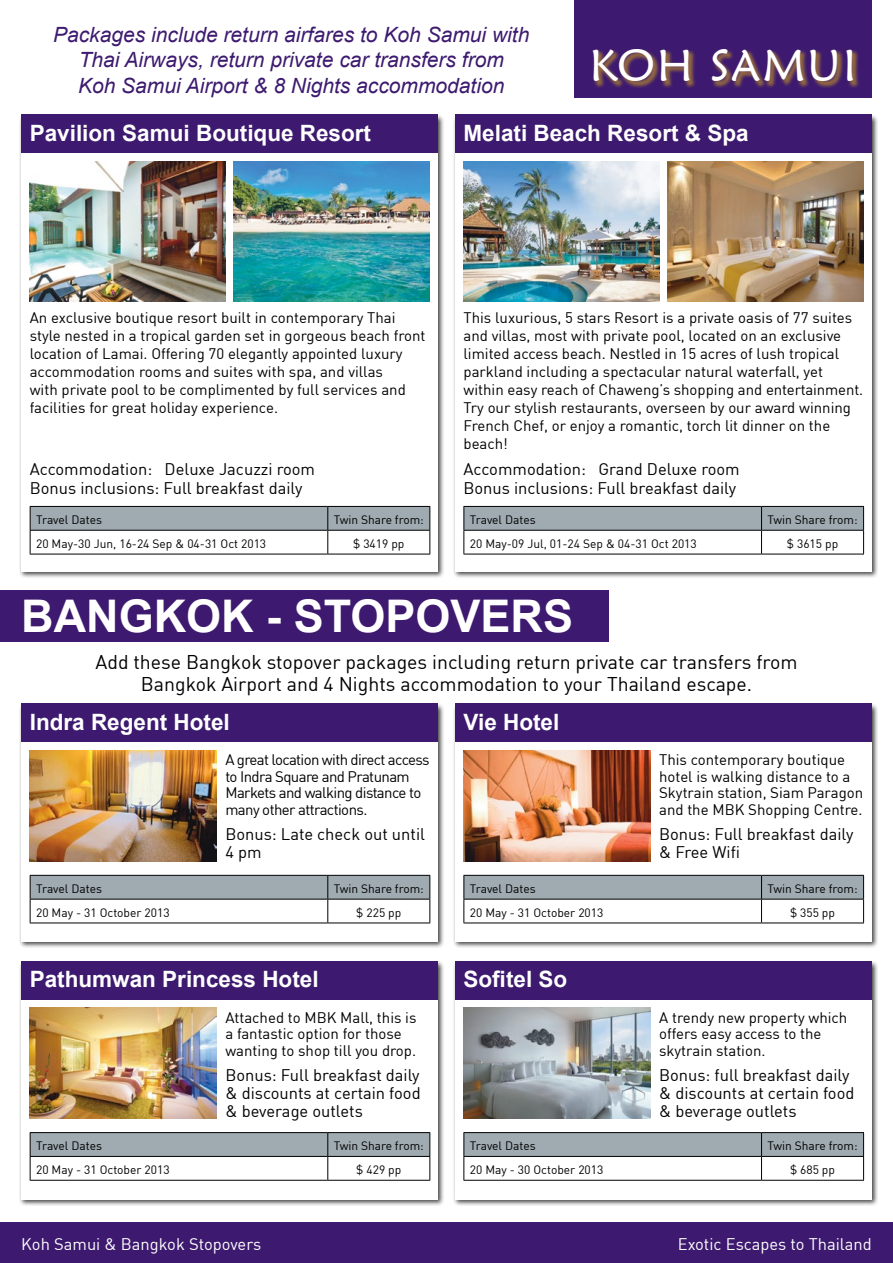
<style>
.page{position:relative;width:893px;height:1263px;background:#fff}
.page>*{position:absolute;margin:0;border:0;box-sizing:border-box;transform-origin:0 0}
.t1{font:700 45px "Arial";color:#fff}
.t2{font:44.55px "Maiandra GD";letter-spacing:.05em;color:#fff}
.t3{font:700 22.5px "Arial";color:#fff}
.t4{font:italic 21px/25.5px "Arial";color:#3d1a6f;text-align:center}
.t5{font:19.5px/22.5px "DIN";color:#000;text-align:center}
.t6{font:16.5px/18px "DIN";color:#000}
.t7{font:16.5px "DIN";color:#fff}
.t8{font:15px/18px "DIN";color:#000}
.t9{font:15px/16.5px "DIN";letter-spacing:-.04em;color:#000}
.t10{font:12px "DIN";color:#000}
</style>
<div class="page">
<div style="left:0;top:1222px;width:893px;height:41px;background:#3d1a6f"></div>
<div style="left:19px;top:704px;width:425px;height:244px;background:#000;opacity:.73"></div>
<div style="left:21px;top:706px;width:417px;height:236px;background:#fff"></div>
<div style="left:21px;top:704px;width:417px;height:38px;background:#3d1a6f"></div>
<img style="left:30px;top:750px;width:187px;height:111px">
<svg style="left:30px;top:875px;width:400px;height:47px"></svg>
<hr style="left:30px;top:922px;width:298px;height:1px;background:#000">
<hr style="left:328px;top:922px;width:102px;height:1px;background:#000">
<div style="left:19px;top:115px;width:425px;height:463px;background:#000;opacity:.73"></div>
<div style="left:21px;top:117px;width:417px;height:455px;background:#fff"></div>
<div style="left:21px;top:115px;width:417px;height:38px;background:#3d1a6f"></div>
<img style="left:234px;top:162px;width:195px;height:140px">
<img style="left:30px;top:162px;width:195px;height:140px">
<svg style="left:30px;top:506px;width:400px;height:48px"></svg>
<hr style="left:30px;top:554px;width:298px;height:1px;background:#000">
<hr style="left:328px;top:554px;width:102px;height:1px;background:#000">
<div style="left:453px;top:115px;width:425px;height:463px;background:#000;opacity:.73"></div>
<div style="left:455px;top:117px;width:417px;height:455px;background:#fff"></div>
<div style="left:455px;top:115px;width:417px;height:38px;background:#3d1a6f"></div>
<img style="left:668px;top:162px;width:195px;height:140px">
<img style="left:463px;top:162px;width:196px;height:140px">
<svg style="left:463px;top:506px;width:401px;height:48px"></svg>
<hr style="left:463px;top:554px;width:298px;height:1px;background:#000">
<hr style="left:761px;top:554px;width:103px;height:1px;background:#000">
<div style="left:0;top:590px;width:608px;height:51px;background:#3d1a6f"></div>
<div style="left:453px;top:704px;width:425px;height:244px;background:#000;opacity:.73"></div>
<div style="left:455px;top:706px;width:417px;height:236px;background:#fff"></div>
<div style="left:455px;top:704px;width:417px;height:38px;background:#3d1a6f"></div>
<img style="left:463px;top:750px;width:188px;height:111px">
<svg style="left:463px;top:875px;width:401px;height:47px"></svg>
<hr style="left:463px;top:922px;width:298px;height:1px;background:#000">
<hr style="left:761px;top:922px;width:103px;height:1px;background:#000">
<div style="left:19px;top:961px;width:425px;height:245px;background:#000;opacity:.73"></div>
<div style="left:21px;top:963px;width:417px;height:236px;background:#fff"></div>
<div style="left:21px;top:961px;width:417px;height:38px;background:#3d1a6f"></div>
<img style="left:30px;top:1008px;width:187px;height:110px">
<svg style="left:30px;top:1132px;width:400px;height:48px"></svg>
<hr style="left:30px;top:1180px;width:298px;height:1px;background:#000">
<hr style="left:328px;top:1180px;width:102px;height:1px;background:#000">
<div style="left:453px;top:961px;width:425px;height:245px;background:#000;opacity:.73"></div>
<div style="left:455px;top:963px;width:417px;height:236px;background:#fff"></div>
<div style="left:455px;top:961px;width:417px;height:38px;background:#3d1a6f"></div>
<img style="left:463px;top:1008px;width:188px;height:110px">
<svg style="left:463px;top:1132px;width:401px;height:48px"></svg>
<hr style="left:463px;top:1180px;width:298px;height:1px;background:#000">
<hr style="left:761px;top:1180px;width:103px;height:1px;background:#000">
<div style="left:574px;top:0;width:298px;height:98px;background:#3d1a6f"></div>
<div style="left:592px;top:49px;width:268px;height:39px;background:#ffcb05;opacity:.44"></div>
<h3 class="t4" style="left:53px;top:22px;width:478px">Packages include return airfares to Koh Samui with<br>Thai Airways, return private car transfers from<br>Koh Samui Airport &amp; 8 Nights accommodation</h3>
<h2 class="t2" style="left:590px;top:38px;width:268px">KOH SAMUI</h2>
<h3 class="t3" style="left:30px;top:118px;width:343px">Pavilion Samui Boutique Resort</h3>
<h3 class="t3" style="left:463px;top:118px;width:287px">Melati Beach Resort &amp; Spa</h3>
<p class="t8" style="left:30px;top:308px;width:397px">An exclusive boutique resort built in contemporary Thai style nested in a tropical garden set in gorgeous beach front location of Lamai. Offering 70 elegantly appointed luxury accommodation rooms and suites with spa, and villas<br>with private pool to be complimented by full services and facilities for great holiday experience.</p>
<p class="t6" style="left:30px;top:459px;width:287px;line-height:19.5px">Accommodation: Deluxe Jacuzzi room<br>Bonus inclusions: Full breakfast daily</p>
<p class="t10" style="left:36px;top:512px;width:67px">Travel Dates</p>
<p class="t10" style="left:334px;top:512px;width:92px">Twin Share from:</p>
<p class="t10" style="left:36px;top:536px;width:232px">20 May-30 Jun, 16-24 Sep &amp; 04-31 Oct 2013</p>
<p class="t10" style="left:353px;top:536px;width:53px">$ 3419 pp</p>
<p class="t8" style="left:463px;top:308px;width:401px">This luxurious, 5 stars Resort is a private oasis of 77 suites and villas, most with private pool, located on an exclusive limited access beach. Nestled in 15 acres of lush tropical parkland including a spectacular natural waterfall, yet within easy reach of Chaweng’s shopping and entertainment.<br>Try our stylish restaurants, overseen by our award winning French Chef, or enjoy a romantic, torch lit dinner on the beach!</p>
<p class="t6" style="left:463px;top:459px;width:278px;line-height:19.5px">Accommodation: Grand Deluxe room<br>Bonus inclusions: Full breakfast daily</p>
<p class="t10" style="left:470px;top:512px;width:67px">Travel Dates</p>
<p class="t10" style="left:767px;top:512px;width:92px">Twin Share from:</p>
<p class="t10" style="left:470px;top:536px;width:228px">20 May-09 Jul, 01-24 Sep &amp; 04-31 Oct 2013</p>
<p class="t10" style="left:787px;top:536px;width:53px">$ 3615 pp</p>
<h1 class="t1" style="left:21px;top:586px;width:553px">BANGKOK - STOPOVERS</h1>
<h3 class="t5" style="left:95px;top:650px;width:703px">Add these Bangkok stopover packages including return private car transfers from<br>Bangkok Airport and 4 Nights accommodation to your Thailand escape.</h3>
<h3 class="t3" style="left:30px;top:707px;width:202px">Indra Regent Hotel</h3>
<p class="t9" style="left:225px;top:751px;width:206px">A great location with direct access to Indra Square and Pratunam<br>Markets and walking distance to many other attractions.</p>
<p class="t6" style="left:225px;top:825px;width:201px">Bonus: Late check out until<br>4 pm</p>
<p class="t10" style="left:36px;top:881px;width:67px">Travel Dates</p>
<p class="t10" style="left:334px;top:881px;width:92px">Twin Share from:</p>
<p class="t10" style="left:36px;top:905px;width:135px">20 May - 31 October 2013</p>
<p class="t10" style="left:356px;top:905px;width:47px">$ 225 pp</p>
<h3 class="t3" style="left:30px;top:964px;width:290px">Pathumwan Princess Hotel</h3>
<p class="t8" style="left:225px;top:1009px;width:193px;line-height:16.5px">Attached to MBK Mall, this is a fantastic option for those wanting to shop till you drop.</p>
<p class="t6" style="left:225px;top:1066px;width:197px;text-align:justify">Bonus: Full breakfast daily &amp; discounts at certain food &amp; beverage outlets</p>
<p class="t10" style="left:36px;top:1138px;width:67px">Travel Dates</p>
<p class="t10" style="left:334px;top:1138px;width:92px">Twin Share from:</p>
<p class="t10" style="left:36px;top:1162px;width:135px">20 May - 31 October 2013</p>
<p class="t10" style="left:356px;top:1162px;width:47px">$ 429 pp</p>
<h3 class="t3" style="left:463px;top:707px;width:97px">Vie Hotel</h3>
<p class="t8" style="left:659px;top:751px;width:206px;line-height:16.5px">This contemporary boutique hotel is walking distance to a<br>Skytrain station, Siam Paragon and the MBK Shopping Centre.</p>
<p class="t6" style="left:659px;top:825px;width:196px">Bonus: Full breakfast daily &amp; Free Wifi</p>
<p class="t10" style="left:470px;top:881px;width:67px">Travel Dates</p>
<p class="t10" style="left:767px;top:881px;width:92px">Twin Share from:</p>
<p class="t10" style="left:470px;top:905px;width:135px">20 May - 31 October 2013</p>
<p class="t10" style="left:790px;top:905px;width:46px">$ 355 pp</p>
<h3 class="t3" style="left:463px;top:964px;width:105px">Sofitel So</h3>
<p class="t8" style="left:659px;top:1009px;width:190px;line-height:16.5px">A trendy new property which offers easy access to the skytrain station.</p>
<p class="t6" style="left:659px;top:1066px;width:197px">Bonus: full breakfast daily &amp; discounts at certain food &amp; beverage outlets</p>
<p class="t10" style="left:470px;top:1138px;width:67px">Travel Dates</p>
<p class="t10" style="left:767px;top:1138px;width:92px">Twin Share from:</p>
<p class="t10" style="left:470px;top:1162px;width:135px">20 May - 30 October 2013</p>
<p class="t10" style="left:790px;top:1162px;width:46px">$ 685 pp</p>
<p class="t7" style="left:21px;top:1234px;width:242px">Koh Samui &amp; Bangkok Stopovers</p>
<p class="t7" style="left:678px;top:1234px;width:195px">Exotic Escapes to Thailand</p>
</div>
